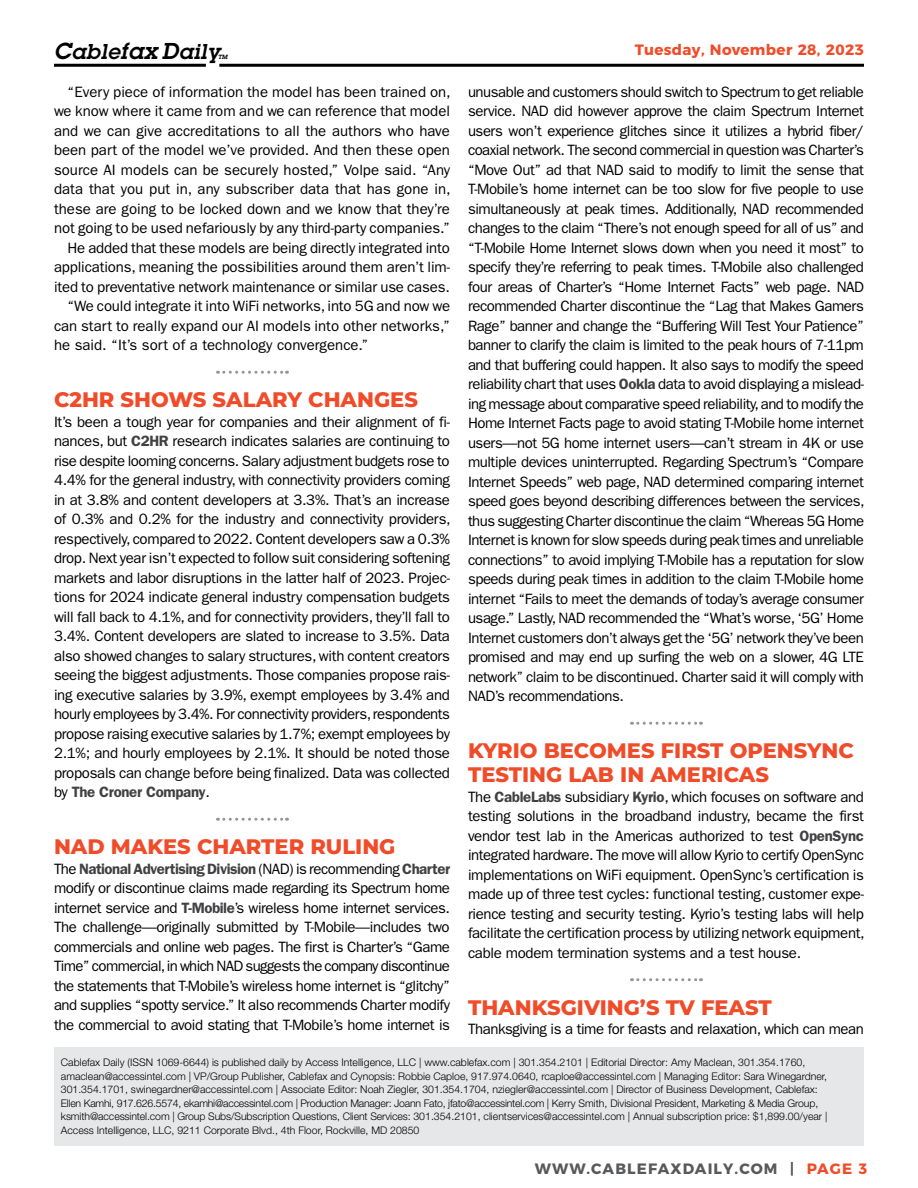
<style>
.page{position:relative;width:918px;height:1188px;background:#fff}
.page>*{position:absolute;margin:0;border:0;box-sizing:border-box;transform-origin:0 0}
.t1{font:800 21px/24px "Montserrat";color:#f04c2a}
.t2{font:italic 600 21px "Lubalin Graph Std";letter-spacing:.03em;color:#000}
.t3{font:15px/19.5px "ITC Franklin Gothic Std";letter-spacing:-.01em;color:#000;text-align:justify}
.t4{font:15px "ITC Franklin Gothic Std";letter-spacing:-.03em;color:#000}
.t5{font:700 15px "Montserrat";letter-spacing:.075em;color:#58595b}
.t6{font:700 15px "Montserrat";letter-spacing:.025em;color:#f04c2a}
.t7{font:300 10.5px/13.5px "Helvetica Neue LT Std";color:#000}
.t8{font:italic 600 6px "Lubalin Graph Std";color:#000}
.s1{font-size:22.5px}
.s2{font-weight:600;color:#414042}
.s3{color:#f04c2a}
</style>
<div class="page">
<div style="left:54px;top:1047px;width:810px;height:98px;background:#e6e7e8"></div>
<hr style="left:219px;top:64px;width:645px;height:3px;background:#000">
<hr style="left:54px;top:64px;width:152px;height:3px;background:#000">
<svg style="left:218px;top:371px;width:69px;height:3px"></svg>
<svg style="left:218px;top:818px;width:69px;height:3px"></svg>
<svg style="left:632px;top:722px;width:69px;height:3px"></svg>
<svg style="left:632px;top:978px;width:69px;height:3px"></svg>
<h1 class="t2" style="left:54px;top:38px;width:167px"><span class="s1">C</span>able<span class="s1">fax D</span>aily</h1>
<p class="t8" style="left:218px;top:53px;width:11px">TM</p>
<p class="t6" style="left:635px;top:38px;width:231px">Tuesday, November 28, 2023</p>
<p class="t3" style="left:68px;top:82px;width:385px">“Every piece of information the model has been trained on,</p>
<p class="t3" style="left:54px;top:102px;width:398px">we know where it came from and we can reference that model</p>
<p class="t3" style="left:54px;top:121px;width:397px">and we can give accreditations to all the authors who have</p>
<p class="t3" style="left:54px;top:141px;width:398px">been part of the model we’ve provided. And then these open</p>
<p class="t3" style="left:54px;top:160px;width:398px">source AI models can be securely hosted,” Volpe said. “Any</p>
<p class="t3" style="left:54px;top:180px;width:398px">data that you put in, any subscriber data that has gone in,</p>
<p class="t3" style="left:54px;top:199px;width:397px">these are going to be locked down and we know that they’re</p>
<p class="t3" style="left:54px;top:219px;width:397px">not going to be used nefariously by any third-party companies.”</p>
<p class="t3" style="left:68px;top:238px;width:384px">He added that these models are being directly integrated into</p>
<p class="t3" style="left:54px;top:258px;width:398px">applications, meaning the possibilities around them aren’t lim-</p>
<p class="t3" style="left:54px;top:277px;width:397px">ited to preventative network maintenance or similar use cases.</p>
<p class="t3" style="left:68px;top:297px;width:384px">“We could integrate it into WiFi networks, into 5G and now we</p>
<p class="t3" style="left:54px;top:316px;width:397px">can start to really expand our AI models into other networks,”</p>
<p class="t3" style="left:54px;top:336px;width:316px">he said. “It’s sort of a technology convergence.”</p>
<h1 class="t1" style="left:54px;top:387px;width:365px">C2HR SHOWS SALARY CHANGES</h1>
<p class="t3" style="left:54px;top:412px;width:398px">It’s been a tough year for companies and their alignment of fi&shy;nances, but <span class="s2">C2HR</span> research indicates salaries are continuing to rise despite looming concerns. Salary adjustment budgets rose to 4.4% for the general industry, with connectivity providers coming in at 3.8% and content developers at 3.3%. That’s an increase of 0.3% and 0.2% for the industry and connectivity providers, respectively, compared to 2022. Content developers saw a 0.3% drop. Next year isn’t expected to follow suit considering softening markets and labor disruptions in the latter half of 2023. Projec&shy;tions for 2024 indicate general industry compensation budgets will fall back to 4.1%, and for connectivity providers, they’ll fall to 3.4%. Content developers are slated to increase to 3.5%. Data also showed changes to salary structures, with content creators seeing the biggest adjustments. Those companies propose rais&shy;ing executive salaries by 3.9%, exempt employees by 3.4% and hourly employees by 3.4%. For connectivity providers, respondents propose raising executive salaries by 1.7%; exempt employees by 2.1%; and hourly employees by 2.1%. It should be noted those proposals can change before being finalized. Data was collected by <span class="s2">The Croner Company</span>.</p>
<h1 class="t1" style="left:54px;top:834px;width:343px">NAD MAKES CHARTER RULING</h1>
<p class="t3" style="left:54px;top:859px;width:398px">The <span class="s2">National Advertising Division</span> (NAD) is recommending <span class="s2">Charter </span>modify or discontinue claims made regarding its Spectrum home internet service and <span class="s2">T-Mobile</span>’s wireless home internet services.<br>The challenge—originally submitted by T-Mobile—includes two commercials and online web pages. The first is Charter’s “Game Time” commercial, in which NAD suggests the company discontinue the statements that T-Mobile’s wireless home internet is “glitchy” and supplies “spotty service.” It also recommends Charter modify the commercial to avoid stating that T-Mobile’s home internet is</p>
<p class="t3" style="left:468px;top:82px;width:398px">unusable and customers should switch to Spectrum to get reliable service. NAD did however approve the claim Spectrum Internet users won’t experience glitches since it utilizes a hybrid fiber/ coaxial network. The second commercial in question was Charter’s “Move Out” ad that NAD said to modify to limit the sense that T-Mobile’s home internet can be too slow for five people to use simultaneously at peak times. Additionally, NAD recommended changes to the claim “There’s not enough speed for all of us” and “T-Mobile Home Internet slows down when you need it most” to specify they’re referring to peak times. T-Mobile also challenged four areas of Charter’s “Home Internet Facts” web page. NAD recommended Charter discontinue the “Lag that Makes Gamers Rage” banner and change the “Buffering Will Test Your Patience” banner to clarify the claim is limited to the peak hours of 7-11pm and that buffering could happen. It also says to modify the speed reliability chart that uses <span class="s2">Ookla</span> data to avoid displaying a mislead&shy;ing message about comparative speed reliability, and to modify the Home Internet Facts page to avoid stating T-Mobile home internet users—not 5G home internet users—can’t stream in 4K or use multiple devices uninterrupted. Regarding Spectrum’s “Compare Internet Speeds” web page, NAD determined comparing internet speed goes beyond describing differences between the services, thus suggesting Charter discontinue the claim “Whereas 5G Home Internet is known for slow speeds during peak times and unreliable connections” to avoid implying T-Mobile has a reputation for slow speeds during peak times in addition to the claim T-Mobile home internet “Fails to meet the demands of today’s average consumer usage.” Lastly, NAD recommended the “What’s worse, ‘5G’ Home Internet customers don’t always get the ‘5G’ network they’ve been promised and may end up surfing the web on a slower, 4G LTE network” claim to be discontinued. Charter said it will comply with NAD’s recommendations.</p>
<h1 class="t1" style="left:468px;top:738px;width:387px">KYRIO BECOMES FIRST OPENSYNC<br>TESTING LAB IN AMERICAS</h1>
<p class="t3" style="left:468px;top:787px;width:398px">The <span class="s2">CableLabs</span> subsidiary <span class="s2">Kyrio</span>, which focuses on software and testing solutions in the broadband industry, became the first vendor test lab in the Americas authorized to test <span class="s2">OpenSync </span>integrated hardware. The move will allow Kyrio to certify OpenSync implementations on WiFi equipment. OpenSync’s certification is made up of three test cycles: functional testing, customer expe&shy;rience testing and security testing. Kyrio’s testing labs will help facilitate the certification process by utilizing network equipment, cable modem termination systems and a test house.</p>
<h1 class="t1" style="left:468px;top:994px;width:305px">THANKSGIVING’S TV FEAST</h1>
<p class="t4" style="left:468px;top:1021px;width:397px">Thanksgiving is a time for feasts and relaxation, which can mean</p>
<p class="t7" style="left:61px;top:1055px;width:768px">Cablefax Daily (ISSN 1069-6644) is published daily by Access Intelligence, LLC | www.cablefax.com | 301.354.2101 | Editorial Director: Amy Maclean, 301.354.1760, amaclean@accessintel.com | VP/Group Publisher, Cablefax and Cynopsis: Robbie Caploe, 917.974.0640, rcaploe@accessintel.com | Managing Editor: Sara Winegardner, 301.354.1701, swinegardner@accessintel.com | Associate Editor: Noah Ziegler, 301.354.1704, nziegler@accessintel.com | Director of Business Development, Cablefax:<br>Ellen Kamhi, 917.626.5574, ekamhi@accessintel.com | Production Manager: Joann Fato, jfato@accessintel.com | Kerry Smith, Divisional President, Marketing &amp; Media Group, ksmith@accessintel.com | Group Subs/Subscription Questions, Client Services: 301.354.2101, clientservices@accessintel.com | Annual subscription price: $1,899.00/year | Access Intelligence, LLC, 9211 Corporate Blvd., 4th Floor, Rockville, MD 20850</p>
<p class="t5" style="left:535px;top:1156px;width:334px">WWW.CABLEFAXDAILY.COM | <span class="s3">PAGE 3</span></p>
</div>
